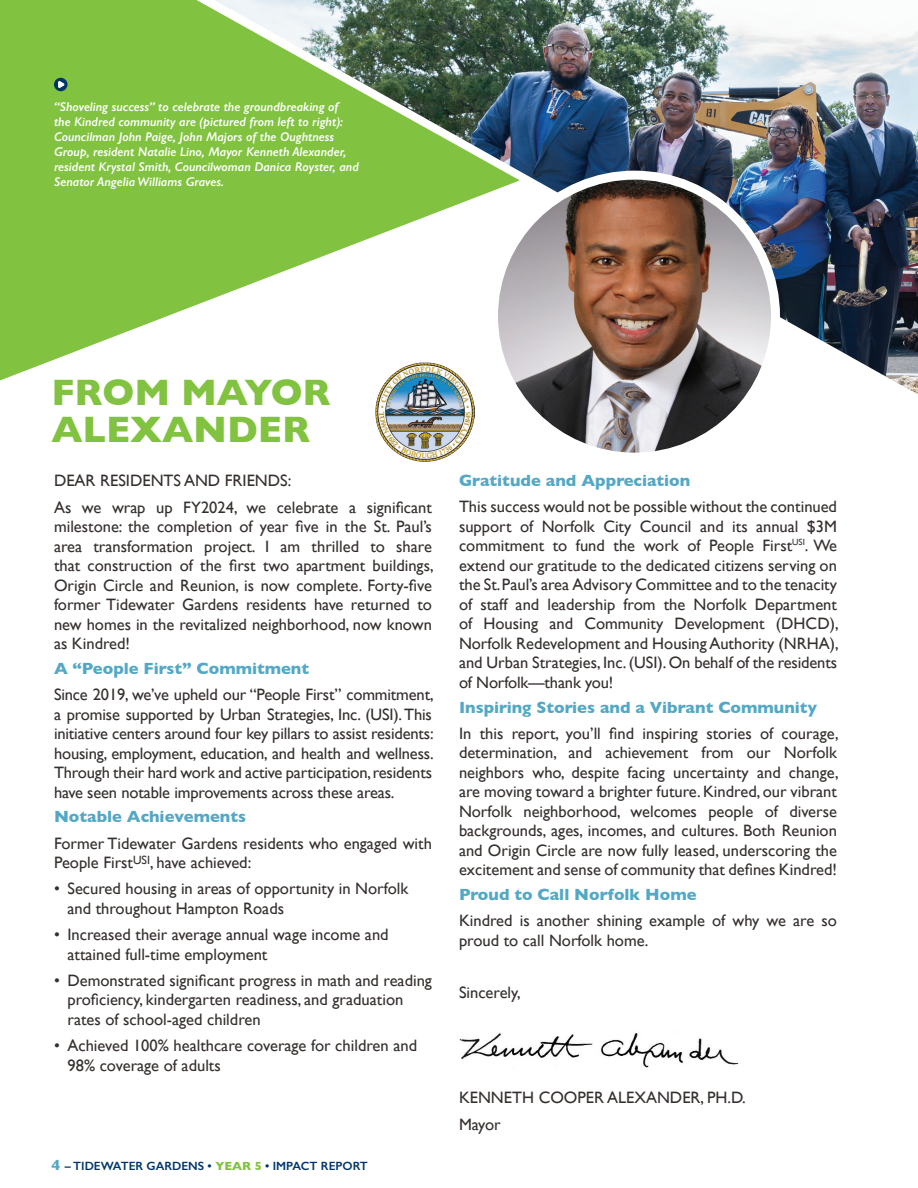
<style>
.page{position:relative;width:918px;height:1188px;background:#fff}
.page>*{position:absolute;margin:0;border:0;box-sizing:border-box;transform-origin:0 0}
.Heading_1{font:700 37.5px/37.5px "Gill Sans";letter-spacing:-.005em;color:#81c340}
.Body_copy_-_justified{font:16.5px/19.5px "Gill Sans";color:#352f2d;text-align:justify}
.BULLET_BODY{font:16.5px/19.5px "Gill Sans";color:#352f2d}
.Subhead_2{font:700 16.5px "Gill Sans";color:#53a8c5}
.Body_Copy{font:16.5px "Gill Sans";color:#352f2d}
.PHOTO_CAPTION-white{font:italic 600 12.75px/15px "Gill Sans";color:#fff}
.t1{font:600 12px "Gill Sans";color:#00356b}
.s1{font-weight:700;font-size:15px;color:#53a8c5}
.s2{font-weight:700;color:#81c340}
</style>
<div class="page">
<svg style="left:0;top:0;width:214px;height:380px;background:#8ec954"></svg>
<img style="left:214px;top:0;width:704px;height:395px">
<img style="left:494px;top:175px;width:281px;height:282px;border-radius:141px">
<div style="left:489px;top:171px;width:291px;height:291px;border:9px solid #fff;border-radius:50%"></div>
<img style="left:459px;top:1033px;width:280px;height:35px">
<div style="left:54px;top:78px;width:14px;height:13px;background:#00356b;border-radius:50%"></div>
<svg style="left:58px;top:81px;width:7px;height:7px"></svg>
<img style="left:375px;top:362px;width:99px;height:100px">
<p class="PHOTO_CAPTION-white" style="left:54px;top:99px;width:306px">“Shoveling success” to celebrate the groundbreaking of<br>the Kindred community are (pictured from left to right):<br>Councilman John Paige, John Majors of the Oughtness Group, resident Natalie Lino, Mayor Kenneth Alexander, resident Krystal Smith, Councilwoman Danica Royster, and Senator Angelia Williams Graves.</p>
<p class="Heading_1" style="left:51px;top:372px;width:281px">FROM MAYOR<br>ALEXANDER</p>
<p class="Body_Copy" style="left:54px;top:471px;width:239px">DEAR RESIDENTS AND FRIENDS:</p>
<p class="Body_copy_-_justified" style="left:54px;top:497px;width:381px">As we wrap up FY2024, we celebrate a significant milestone: the completion of year five in the St. Paul’s area transformation project. I am thrilled to share that construction of the first two apartment buildings, Origin Circle and Reunion, is now complete. Forty-five former Tidewater Gardens residents have returned to new homes in the revitalized neighborhood, now known as Kindred!</p>
<p class="Subhead_2" style="left:54px;top:655px;width:257px">A “People First” Commitment</p>
<p class="Body_copy_-_justified" style="left:54px;top:685px;width:381px">Since 2019, we’ve upheld our “People First” commitment, a promise supported by Urban Strategies, Inc. (USI). This initiative centers around four key pillars to assist residents: housing, employment, education, and health and wellness.<br>Through their hard work and active participation, residents have seen notable improvements across these areas.</p>
<p class="Subhead_2" style="left:54px;top:804px;width:194px">Notable Achievements</p>
<p class="Body_copy_-_justified" style="left:54px;top:833px;width:379px">Former Tidewater Gardens residents who engaged with<br>People First<sup>USI</sup>, have achieved:</p>
<p class="BULLET_BODY" style="left:68px;top:879px;width:342px;text-indent:-14px">• Secured housing in areas of opportunity in Norfolk and throughout Hampton Roads</p>
<p class="BULLET_BODY" style="left:68px;top:925px;width:323px;text-indent:-14px">• Increased their average annual wage income and attained full-time employment</p>
<p class="BULLET_BODY" style="left:68px;top:970px;width:366px;text-indent:-14px">• Demonstrated significant progress in math and reading proficiency, kindergarten readiness, and graduation rates of school-aged children</p>
<p class="BULLET_BODY" style="left:68px;top:1036px;width:351px;text-indent:-14px">• Achieved 100% healthcare coverage for children and<br>98% coverage of adults</p>
<p class="t1" style="left:51px;top:1158px;width:318px"><span class="s1">4</span> – TIDEWATER GARDENS • <span class="s2">YEAR 5</span> • IMPACT REPORT</p>
<p class="Subhead_2" style="left:459px;top:468px;width:233px">Gratitude and Appreciation</p>
<p class="Body_copy_-_justified" style="left:459px;top:497px;width:381px">This success would not be possible without the continued support of Norfolk City Council and its annual $3M commitment to fund the work of People First<sup>USI</sup>. We extend our gratitude to the dedicated citizens serving on the St. Paul’s area Advisory Committee and to the tenacity of staff and leadership from the Norfolk Department of Housing and Community Development (DHCD), Norfolk Redevelopment and Housing Authority (NRHA), and Urban Strategies, Inc. (USI). On behalf of the residents of Norfolk—thank you!</p>
<p class="Subhead_2" style="left:459px;top:694px;width:360px">Inspiring Stories and a Vibrant Community</p>
<p class="Body_copy_-_justified" style="left:459px;top:723px;width:381px">In this report, you’ll find inspiring stories of courage, determination, and achievement from our Norfolk neighbors who, despite facing uncertainty and change, are moving toward a brighter future. Kindred, our vibrant Norfolk neighborhood, welcomes people of diverse backgrounds, ages, incomes, and cultures. Both Reunion and Origin Circle are now fully leased, underscoring the excitement and sense of community that defines Kindred!</p>
<p class="Subhead_2" style="left:459px;top:882px;width:239px">Proud to Call Norfolk Home</p>
<p class="Body_copy_-_justified" style="left:459px;top:911px;width:380px">Kindred is another shining example of why we are so proud to call Norfolk home.</p>
<p class="Body_Copy" style="left:459px;top:983px;width:63px">Sincerely,</p>
<p class="Body_Copy" style="left:459px;top:1088px;width:288px">KENNETH COOPER ALEXANDER, PH.D.</p>
<p class="Body_Copy" style="left:459px;top:1114px;width:43px">Mayor</p>
</div>
